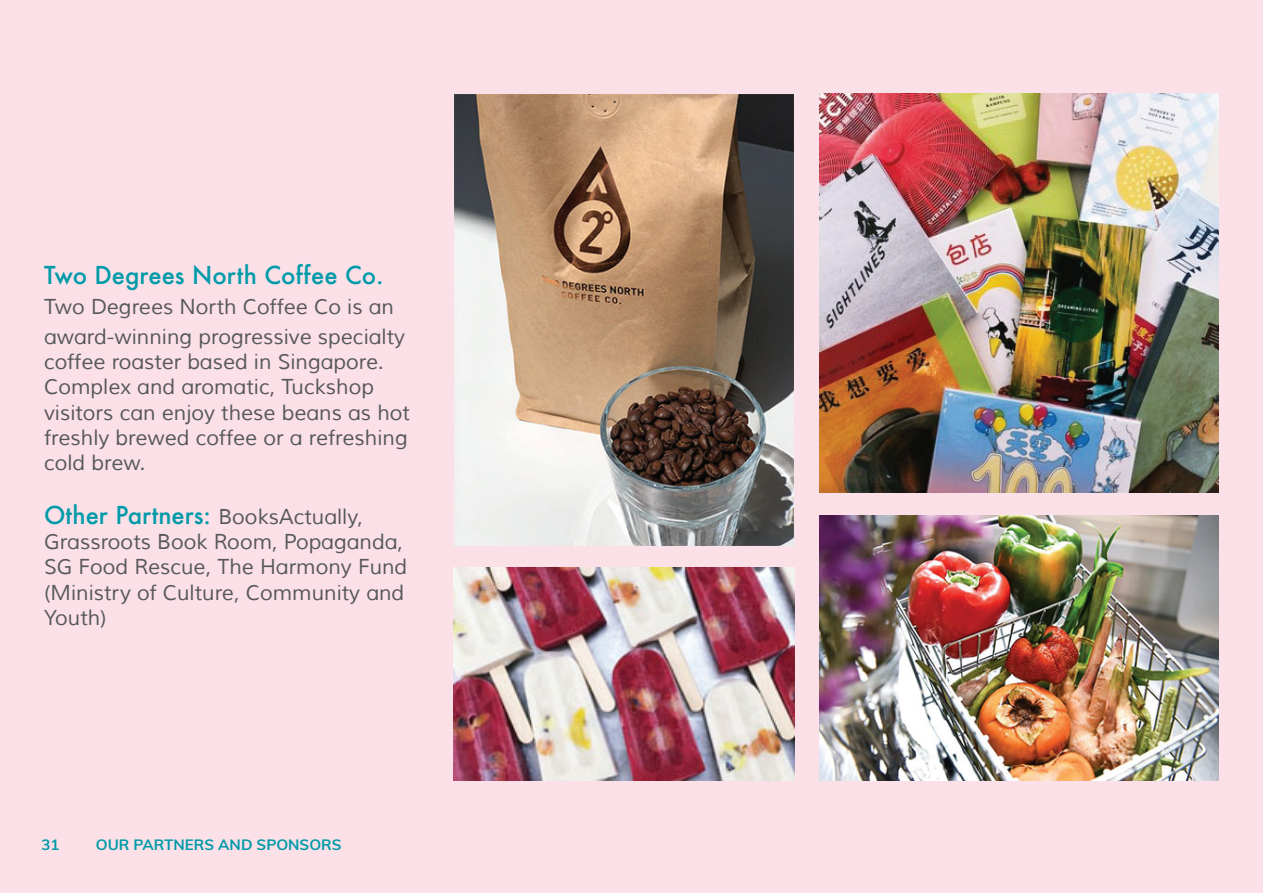
<style>
.page{position:relative;width:1263px;height:893px;background:#fbe0e8}
.page>*{position:absolute;margin:0;border:0;box-sizing:border-box;transform-origin:0 0}
.t1{font:500 24px "Futura";color:#009ba8}
.t2{font:21px/25.2px "Muli";color:#57585a}
.t3{font:700 15px "Muli";color:#009ba8}
.s1{font-family:"Muli";font-weight:400;font-size:21px;color:#57585a}
</style>
<div class="page">
<img style="left:454px;top:95px;width:339px;height:450px">
<img style="left:820px;top:94px;width:398px;height:398px">
<img style="left:820px;top:516px;width:398px;height:265px">
<img style="left:454px;top:568px;width:340px;height:213px">
<p class="t1" style="left:44px;top:259px;width:341px">Two Degrees North Coffee Co.</p>
<p class="t2" style="left:44px;top:292px;width:363px;line-height:30px">Two Degrees North Coffee Co is an award-winning progressive specialty</p>
<p class="t2" style="left:44px;top:350px;width:367px">coffee roaster based in Singapore.<br>Complex and aromatic, Tuckshop visitors can enjoy these beans as hot freshly brewed coffee or a refreshing cold brew.</p>
<p class="t1" style="left:44px;top:499px;width:320px">Other Partners: <span class="s1">BooksActually,</span></p>
<p class="t2" style="left:44px;top:530px;width:365px">Grassroots Book Room, Popaganda,<br>SG Food Rescue, The Harmony Fund (Ministry of Culture, Community and<br>Youth)</p>
<p class="t3" style="left:42px;top:834px;width:20px">31</p>
<p class="t3" style="left:96px;top:834px;width:247px">OUR PARTNERS AND SPONSORS</p>
</div>
